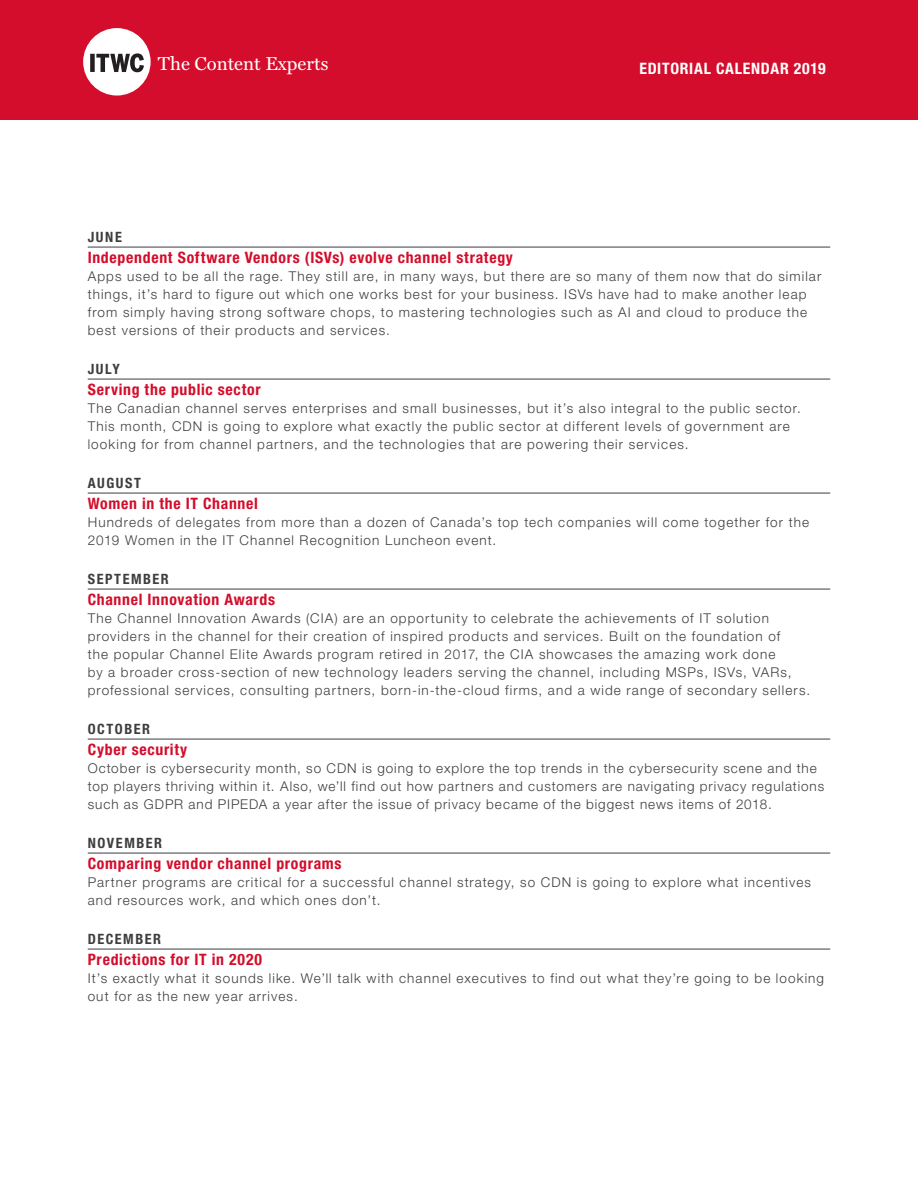
<style>
.page{position:relative;width:918px;height:1188px;background:#fff}
.page>*{position:absolute;margin:0;border:0;box-sizing:border-box;transform-origin:0 0}
.t1{font:18.75px "Miller Text";color:#fff}
.red_title{font:700 condensed 15.75px "Helvetica Neue LT Std";letter-spacing:.045em;color:#d30d2b}
.t2{font:700 condensed 15.75px "Helvetica Neue LT Std";letter-spacing:.045em;color:#fff}
.date_lined{font:700 condensed 14.25px "Helvetica Neue LT Std";letter-spacing:.11em;color:#3e3e3f}
.Body{font:300 13.5px/18px "Helvetica Neue LT Std";letter-spacing:.08em;color:#3e3e3f}
</style>
<div class="page">
<div style="left:0;top:0;width:918px;height:120px;background:#d30d2b"></div>
<div style="left:83px;top:28px;width:68px;height:68px;background:#fff;border-radius:50%"></div>
<svg style="left:90px;top:53px;width:54px;height:19px"></svg>
<hr style="left:88px;top:247px;width:742px;height:1px;background:#3e3e3f">
<hr style="left:88px;top:379px;width:742px;height:1px;background:#3e3e3f">
<hr style="left:88px;top:493px;width:742px;height:1px;background:#3e3e3f">
<hr style="left:88px;top:589px;width:742px;height:1px;background:#3e3e3f">
<hr style="left:88px;top:739px;width:742px;height:1px;background:#3e3e3f">
<hr style="left:88px;top:853px;width:742px;height:1px;background:#3e3e3f">
<hr style="left:88px;top:949px;width:742px;height:1px;background:#3e3e3f">
<h1 class="t1" style="left:158px;top:53px;width:172px">The Content Experts</h1>
<p class="t2" style="left:639px;top:59px;width:188px">EDITORIAL CALENDAR 2019</p>
<p class="date_lined" style="left:88px;top:229px;width:36px">JUNE</p>
<p class="red_title" style="left:88px;top:248px;width:427px">Independent Software Vendors (ISVs) evolve channel strategy</p>
<p class="Body" style="left:88px;top:267px;width:735px">Apps used to be all the rage. They still are, in many ways, but there are so many of them now that do similar things, it’s hard to figure out which one works best for your business. ISVs have had to make another leap from simply having strong software chops, to mastering technologies such as AI and cloud to produce the best versions of their products and services.</p>
<p class="date_lined" style="left:88px;top:361px;width:34px">JULY</p>
<p class="red_title" style="left:88px;top:380px;width:174px">Serving the public sector</p>
<p class="Body" style="left:88px;top:399px;width:715px">The Canadian channel serves enterprises and small businesses, but it’s also integral to the public sector.<br>This month, CDN is going to explore what exactly the public sector at different levels of government are looking for from channel partners, and the technologies that are powering their services.</p>
<p class="date_lined" style="left:88px;top:475px;width:55px">AUGUST</p>
<p class="red_title" style="left:88px;top:494px;width:172px">Women in the IT Channel</p>
<p class="Body" style="left:88px;top:513px;width:723px">Hundreds of delegates from more than a dozen of Canada’s top tech companies will come together for the<br>2019 Women in the IT Channel Recognition Luncheon event.</p>
<p class="date_lined" style="left:88px;top:571px;width:83px">SEPTEMBER</p>
<p class="red_title" style="left:88px;top:590px;width:189px">Channel Innovation Awards</p>
<p class="Body" style="left:88px;top:609px;width:724px">The Channel Innovation Awards (CIA) are an opportunity to celebrate the achievements of IT solution providers in the channel for their creation of inspired products and services. Built on the foundation of<br>the popular Channel Elite Awards program retired in 2017, the CIA showcases the amazing work done<br>by a broader cross-section of new technology leaders serving the channel, including MSPs, ISVs, VARs, professional services, consulting partners, born-in-the-cloud firms, and a wide range of secondary sellers.</p>
<p class="date_lined" style="left:88px;top:721px;width:64px">OCTOBER</p>
<p class="red_title" style="left:88px;top:740px;width:101px">Cyber security</p>
<p class="Body" style="left:88px;top:759px;width:738px">October is cybersecurity month, so CDN is going to explore the top trends in the cybersecurity scene and the top players thriving within it. Also, we’ll find out how partners and customers are navigating privacy regulations such as GDPR and PIPEDA a year after the issue of privacy became of the biggest news items of 2018.</p>
<p class="date_lined" style="left:88px;top:835px;width:76px">NOVEMBER</p>
<p class="red_title" style="left:88px;top:854px;width:255px">Comparing vendor channel programs</p>
<p class="Body" style="left:88px;top:873px;width:725px">Partner programs are critical for a successful channel strategy, so CDN is going to explore what incentives and resources work, and which ones don’t.</p>
<p class="date_lined" style="left:88px;top:931px;width:75px">DECEMBER</p>
<p class="red_title" style="left:88px;top:950px;width:176px">Predictions for IT in 2020</p>
<p class="Body" style="left:88px;top:969px;width:738px">It’s exactly what it sounds like. We’ll talk with channel executives to find out what they’re going to be looking out for as the new year arrives.</p>
</div>
